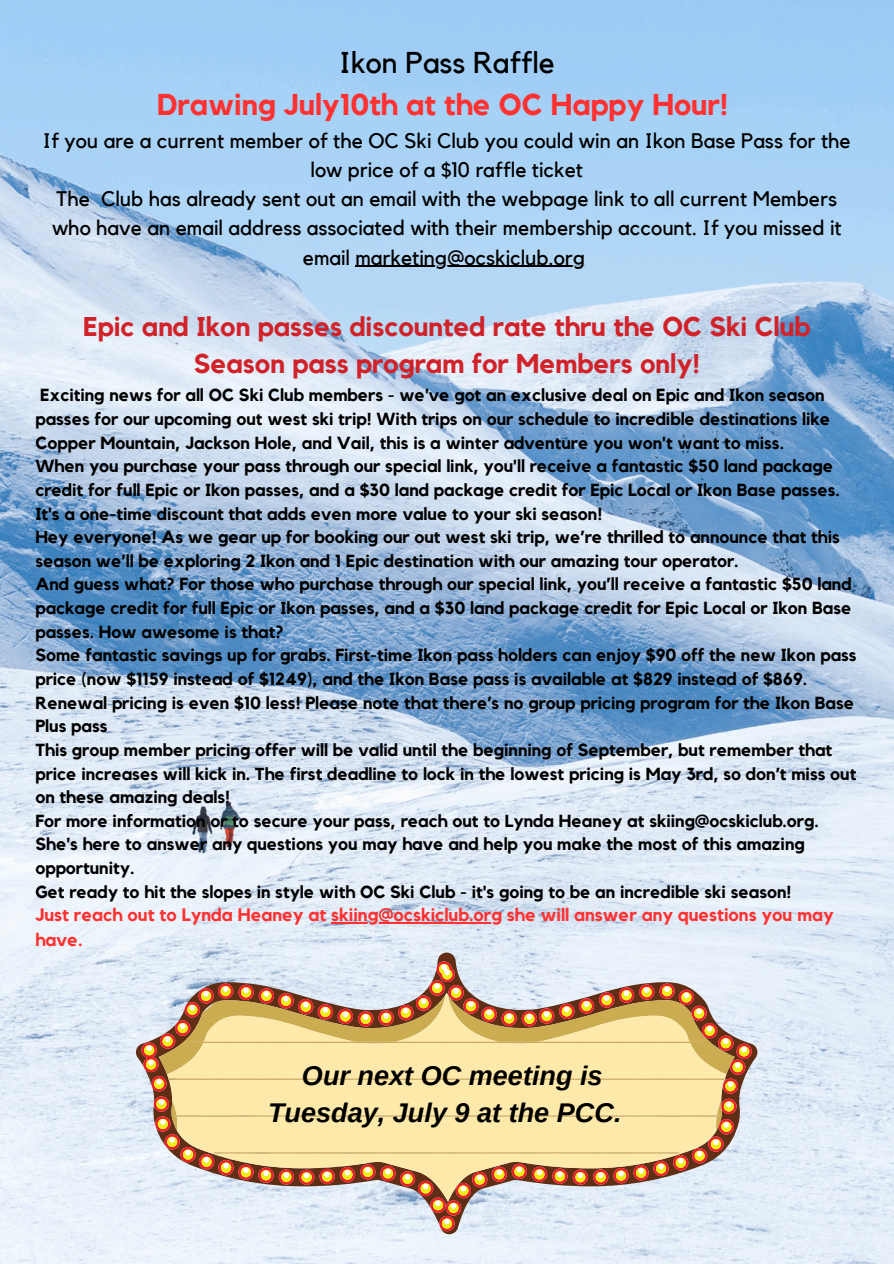
<style>
.page{position:relative;width:894px;height:1264px;background:#fff}
.page>*{position:absolute;margin:0;border:0;box-sizing:border-box;transform-origin:0 0}
.t1{font:700 30px/41.7px "Kollektif";color:#ff3131;text-align:center}
.t2{font:700 27px "Kollektif";color:#d12229}
.t3{font:italic 700 27px/37.3px "Arimo";color:#000;text-align:center}
.t4{font:21px/29.2px "Kollektif";color:#000;text-align:center}
.t5{font:700 18px "Kollektif";color:#ff3131}
.t6{font:700 17.4px/23.7px "Kollektif";color:#000}
.s1{font-weight:400;color:#000}
</style>
<div class="page">
<img style="left:0;top:0;width:893px;height:1263px">
<hr style="left:355px;top:266px;width:230px;height:1px;background:#000">
<hr style="left:331px;top:922px;width:171px;height:1px;background:#ff3131">
<svg style="left:136px;top:952px;width:621px;height:282px;background:#dfe7f1"></svg>
<svg style="left:141px;top:961px;width:610px;height:270px;background:#e0e5ee"></svg>
<svg style="left:144px;top:964px;width:605px;height:264px;background:#e0e5eb"></svg>
<svg style="left:146px;top:964px;width:600px;height:260px;background:#d3bfaa"></svg>
<svg style="left:168px;top:1041px;width:557px;height:112px;background:#f7e1a2"></svg>
<h2 class="t1" style="left:157px;top:43px;width:572px"><span class="s1">Ikon Pass Raffle<br></span>Drawing July10th at the OC Happy Hour!</h2>
<h2 class="t4" style="left:43px;top:126px;width:809px">If you are a current member of the OC Ski Club you could win an Ikon Base Pass for the low price of a $10 raffle ticket<br>The Club has already sent out an email with the webpage link to all current Members who have an email address associated with their membership account. If you missed it email marketing@ocskiclub.org</h2>
<p class="t2" style="left:83px;top:314px;width:728px">Epic and Ikon passes discounted rate thru the OC Ski Club</p>
<p class="t2" style="left:194px;top:351px;width:507px">Season pass program for Members only!</p>
<p class="t6" style="left:35px;top:384px;width:796px">Exciting news for all OC Ski Club members - we've got an exclusive deal on Epic and Ikon season passes for our upcoming out west ski trip! With trips on our schedule to incredible destinations like<br>Copper Mountain, Jackson Hole, and Vail, this is a winter adventure you won't want to miss.</p>
<p class="t6" style="left:35px;top:455px;width:805px">When you purchase your pass through our special link, you'll receive a fantastic $50 land package credit for full Epic or Ikon passes, and a $30 land package credit for Epic Local or Ikon Base passes.<br>It's a one-time discount that adds even more value to your ski season!</p>
<p class="t6" style="left:35px;top:526px;width:805px">Hey everyone! As we gear up for booking our out west ski trip, we’re thrilled to announce that this season we’ll be exploring 2 Ikon and 1 Epic destination with our amazing tour operator.</p>
<p class="t6" style="left:35px;top:573px;width:817px;text-align:justify">And guess what? For those who purchase through our special link, you’ll receive a fantastic $50 land package credit for full Epic or Ikon passes, and a $30 land package credit for Epic Local or Ikon Base passes. How awesome is that?</p>
<p class="t6" style="left:35px;top:644px;width:822px">Some fantastic savings up for grabs. First-time Ikon pass holders can enjoy $90 off the new Ikon pass price (now $1159 instead of $1249), and the Ikon Base pass is available at $829 instead of $869.<br>Renewal pricing is even $10 less! Please note that there’s no group pricing program for the Ikon Base Plus pass</p>
<p class="t6" style="left:35px;top:738px;width:822px">This group member pricing offer will be valid until the beginning of September, but remember that price increases will kick in. The first deadline to lock in the lowest pricing is May 3rd, so don’t miss out on these amazing deals!</p>
<p class="t6" style="left:35px;top:809px;width:784px">For more information or to secure your pass, reach out to Lynda Heaney at skiing@ocskiclub.org.<br>She's here to answer any questions you may have and help you make the most of this amazing opportunity.</p>
<p class="t6" style="left:35px;top:880px;width:757px">Get ready to hit the slopes in style with OC Ski Club - it's going to be an incredible ski season!</p>
<p class="t5" style="left:35px;top:906px;width:799px">Just reach out to Lynda Heaney at skiing@ocskiclub.org she will answer any questions you may</p>
<h1 class="t5" style="left:35px;top:931px;width:49px">have.</h1>
<h2 class="t3" style="left:268px;top:1056px;width:355px">Our next OC meeting is<br>Tuesday, July 9 at the PCC.</h2>
</div>
